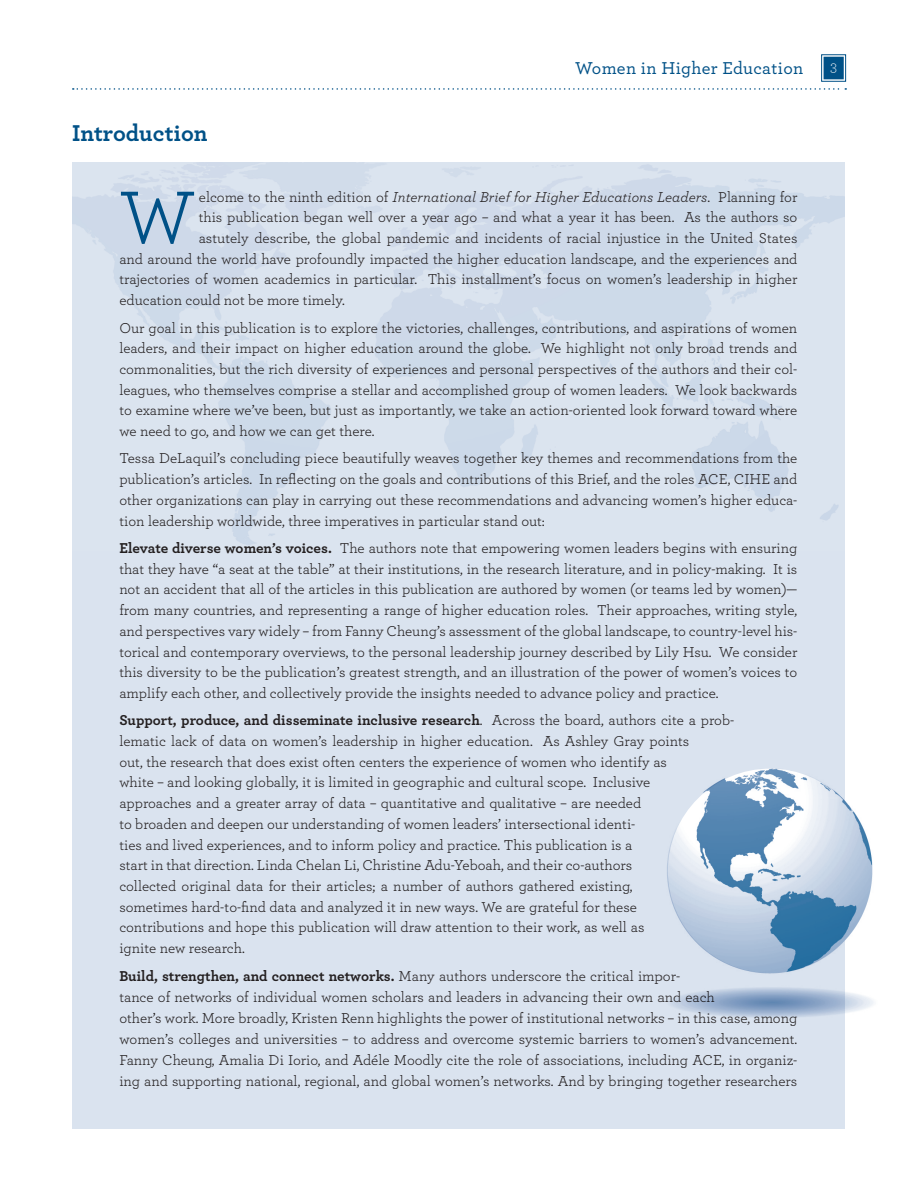
<style>
.page{position:relative;width:918px;height:1188px;background:#fff}
.page>*{position:absolute;margin:0;border:0;box-sizing:border-box;transform-origin:0 0}
.t1{font:77.85px "Archer";color:#005187}
.t2{font:700 24px "Archer";color:#005187}
.t3{font:500 18px "Archer";letter-spacing:.02em;color:#005187}
.t4{font:15px/20.7px "Archer";color:#231f20;text-align:justify}
.t5{font:italic 15px "Archer";color:#231f20}
.t6{font:300 15px "Archer";color:#fff}
.s1{font-style:normal}
.s2{font-weight:700}
</style>
<div class="page">
<div style="left:824px;top:57px;width:20px;height:22px;background:#005187;border:2px solid #005187"></div>
<div style="left:821px;top:54px;width:25px;height:28px;border:1px solid #005187"></div>
<svg style="left:73px;top:88px;width:773px;height:2px"></svg>
<div style="left:73px;top:162px;width:772px;height:966px;background:#dae3ef"></div>
<img style="left:667px;top:769px;width:207px;height:249px">
<h2 class="t2" style="left:72px;top:114px;width:137px">Introduction</h2>
<p class="t3" style="left:575px;top:55px;width:230px">Women in Higher Education</p>
<p class="t6" style="left:830px;top:57px;width:9px">3</p>
<h1 class="t1" style="left:119px;top:163px;width:77px">W</h1>
<p class="t5" style="left:199px;top:186px;width:600px"><span class="s1">elcome to the ninth edition of</span> International Brief for Higher Educations Leaders<span class="s1">. Planning for</span></p>
<p class="t4" style="left:199px;top:206px;width:600px">this publication began well over a year ago – and what a year it has been. As the authors so</p>
<p class="t4" style="left:199px;top:227px;width:600px">astutely describe, the global pandemic and incidents of racial injustice in the United States</p>
<p class="t4" style="left:119px;top:248px;width:680px">and around the world have profoundly impacted the higher education landscape, and the experiences and</p>
<p class="t4" style="left:119px;top:268px;width:680px">trajectories of women academics in particular. This installment’s focus on women’s leadership in higher</p>
<p class="t4" style="left:119px;top:289px;width:227px">education could not be more timely.</p>
<p class="t4" style="left:119px;top:316px;width:680px">Our goal in this publication is to explore the victories, challenges, contributions, and aspirations of women leaders, and their impact on higher education around the globe. We highlight not only broad trends and commonalities, but the rich diversity of experiences and personal perspectives of the authors and their col&shy;leagues, who themselves comprise a stellar and accomplished group of women leaders. We look backwards to examine where we’ve been, but just as importantly, we take an action-oriented look forward toward where we need to go, and how we can get there.</p>
<p class="t4" style="left:119px;top:447px;width:680px">Tessa DeLaquil’s concluding piece beautifully weaves together key themes and recommendations from the publication’s articles. In reflecting on the goals and contributions of this Brief, and the roles ACE, CIHE and other organizations can play in carrying out these recommendations and advancing women’s higher educa&shy;tion leadership worldwide, three imperatives in particular stand out:</p>
<p class="t4" style="left:119px;top:537px;width:680px"><span class="s2">Elevate diverse women’s voices.</span> The authors note that empowering women leaders begins with ensuring that they have “a seat at the table” at their institutions, in the research literature, and in policy-making. It is not an accident that all of the articles in this publication are authored by women (or teams led by women)— from many countries, and representing a range of higher education roles. Their approaches, writing style, and perspectives vary widely – from Fanny Cheung’s assessment of the global landscape, to country-level his&shy;torical and contemporary overviews, to the personal leadership journey described by Lily Hsu. We consider this diversity to be the publication’s greatest strength, and an illustration of the power of women’s voices to amplify each other, and collectively provide the insights needed to advance policy and practice.</p>
<p class="t4" style="left:119px;top:709px;width:616px;text-align:left"><span class="s2">Support, produce, and disseminate inclusive research</span>. Across the board, authors cite a prob&shy;lematic lack of data on women’s leadership in higher education. As Ashley Gray points<br>out, the research that does exist often centers the experience of women who identify as<br>white – and looking globally, it is limited in geographic and cultural scope. Inclusive<br>approaches and a greater array of data – quantitative and qualitative – are needed<br>to broaden and deepen our understanding of women leaders’ intersectional identi-<br>ties and lived experiences, and to inform policy and practice. This publication is a<br>start in that direction. Linda Chelan Li, Christine Adu-Yeboah, and their co-authors<br>collected original data for their articles; a number of authors gathered existing,<br>sometimes hard-to-find data and analyzed it in new ways. We are grateful for these<br>contributions and hope this publication will draw attention to their work, as well as<br>ignite new research.</p>
<p class="t4" style="left:119px;top:965px;width:680px;text-align:left"><span class="s2">Build, strengthen, and connect networks.</span> Many authors underscore the critical impor-<br>tance of networks of individual women scholars and leaders in advancing their own and each<br>other’s work. More broadly, Kristen Renn highlights the power of institutional networks – in this case, among women’s colleges and universities – to address and overcome systemic barriers to women’s advancement.<br>Fanny Cheung, Amalia Di Iorio, and Adéle Moodly cite the role of associations, including ACE, in organiz&shy;ing and supporting national, regional, and global women’s networks. And by bringing together researchers</p>
</div>
